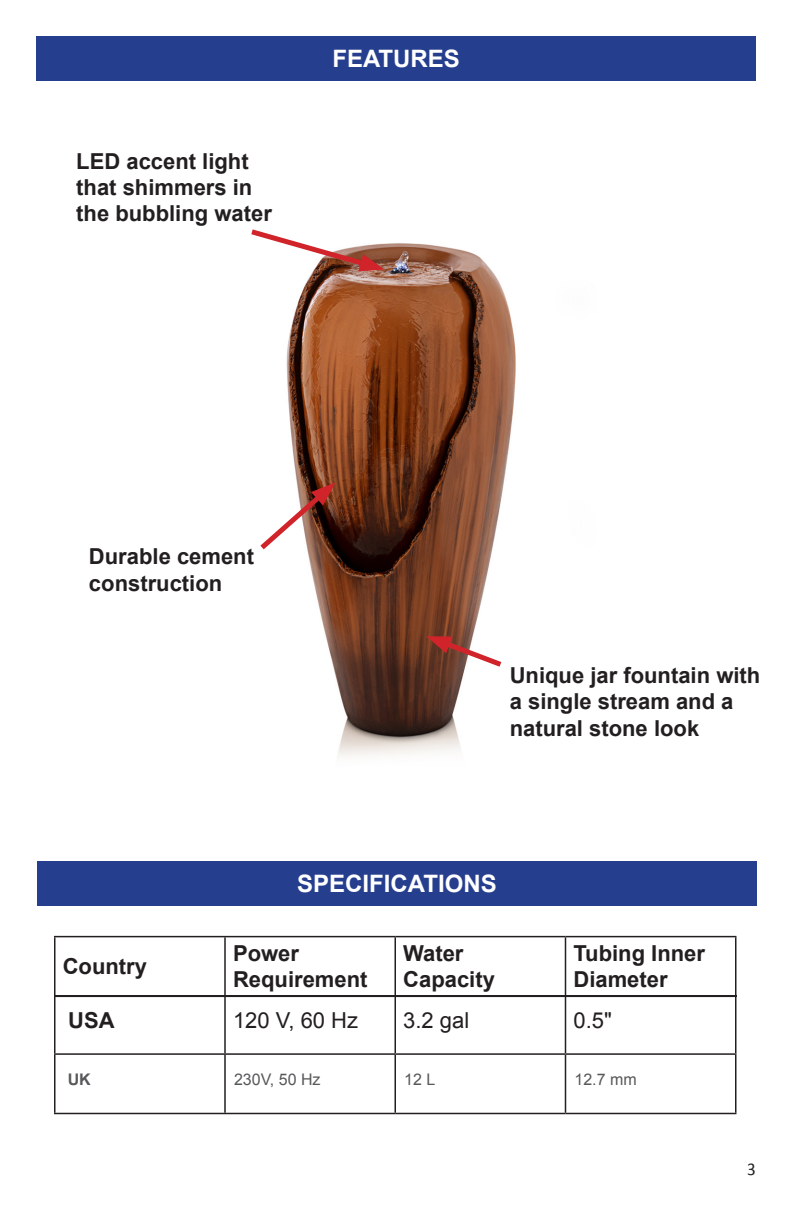
<style>
.page{position:relative;width:792px;height:1224px;background:#fff}
.page>*{position:absolute;margin:0;border:0;box-sizing:border-box;transform-origin:0 0}
.Heading_1{font:700 24px "Arial";color:#fff}
.Feature_Paragraph{font:700 22px/26.4px "Arial";color:#231f20}
.EN_Replacement_Part{font:700 22px/26.4px "Arial";color:#231f20}
.Intl_Replacement_Par{font:22px "Arial";color:#231f20}
.Intl_Replacement_Par-2{font:700 22px "Arial";color:#231f20}
.t1{font:18px "Calibri";color:#231f20;scale:.95 1}
.Intl_Replacement_Par-3{font:16px "Arial";color:#57585a}
.EN_Replacement_Part-2{font:700 16px "Arial";color:#57585a}
</style>
<div class="page">
<div style="left:36px;top:36px;width:720px;height:45px;background:#253f8e"></div>
<img style="left:286px;top:243px;width:230px;height:513px">
<div style="left:37px;top:861px;width:720px;height:45px;background:#253f8e"></div>
<svg style="left:251px;top:229px;width:133px;height:42px"></svg>
<svg style="left:260px;top:482px;width:76px;height:73px"></svg>
<svg style="left:426px;top:635px;width:81px;height:36px"></svg>
<hr style="left:54px;top:1053px;width:171px;height:2px;background:#231f20">
<hr style="left:225px;top:1053px;width:170px;height:2px;background:#231f20">
<hr style="left:395px;top:1053px;width:171px;height:2px;background:#231f20">
<hr style="left:566px;top:1053px;width:170px;height:2px;background:#231f20">
<hr style="left:395px;top:936px;width:171px;height:1px;background:#231f20">
<hr style="left:566px;top:936px;width:170px;height:1px;background:#231f20">
<hr style="left:565px;top:937px;width:1px;height:59px;background:#231f20">
<hr style="left:735px;top:937px;width:1px;height:59px;background:#231f20">
<hr style="left:54px;top:996px;width:2px;height:57px;background:#231f20">
<hr style="left:224px;top:996px;width:2px;height:57px;background:#231f20">
<hr style="left:394px;top:996px;width:2px;height:57px;background:#231f20">
<hr style="left:565px;top:996px;width:1px;height:57px;background:#231f20">
<hr style="left:735px;top:996px;width:1px;height:57px;background:#231f20">
<hr style="left:54px;top:1055px;width:2px;height:58px;background:#231f20">
<hr style="left:224px;top:1055px;width:2px;height:58px;background:#231f20">
<hr style="left:394px;top:1055px;width:2px;height:58px;background:#231f20">
<hr style="left:565px;top:1055px;width:1px;height:58px;background:#231f20">
<hr style="left:735px;top:1055px;width:1px;height:58px;background:#231f20">
<hr style="left:54px;top:1113px;width:171px;height:1px;background:#231f20">
<hr style="left:225px;top:1113px;width:170px;height:1px;background:#231f20">
<hr style="left:395px;top:1113px;width:171px;height:1px;background:#231f20">
<hr style="left:566px;top:1113px;width:170px;height:1px;background:#231f20">
<hr style="left:225px;top:936px;width:170px;height:1px;background:#231f20">
<hr style="left:394px;top:937px;width:2px;height:59px;background:#231f20">
<hr style="left:54px;top:936px;width:171px;height:1px;background:#231f20">
<hr style="left:54px;top:937px;width:2px;height:59px;background:#231f20">
<hr style="left:224px;top:937px;width:2px;height:59px;background:#231f20">
<hr style="left:55px;top:995px;width:682px;height:2px;background:#231f20">
<p class="Feature_Paragraph" style="left:76px;top:148px;width:197px">LED accent light that shimmers in the bubbling water</p>
<p class="Heading_1" style="left:332px;top:43px;width:129px">FEATURES</p>
<p class="Feature_Paragraph" style="left:89px;top:544px;width:167px">Durable cement construction</p>
<p class="Feature_Paragraph" style="left:510px;top:663px;width:252px">Unique jar fountain with a single stream and a natural stone look</p>
<p class="Heading_1" style="left:297px;top:868px;width:201px">SPECIFICATIONS</p>
<p class="Intl_Replacement_Par-2" style="left:63px;top:952px;width:86px">Country</p>
<p class="EN_Replacement_Part" style="left:233px;top:940px;width:136px">Power<br>Requirement</p>
<p class="EN_Replacement_Part" style="left:403px;top:940px;width:93px">Water<br>Capacity</p>
<p class="EN_Replacement_Part" style="left:574px;top:940px;width:133px">Tubing Inner<br>Diameter</p>
<p class="EN_Replacement_Part" style="left:68px;top:1008px;width:48px">USA</p>
<p class="Intl_Replacement_Par" style="left:233px;top:1006px;width:127px">120 V, 60 Hz</p>
<p class="Intl_Replacement_Par" style="left:403px;top:1006px;width:68px">3.2 gal</p>
<p class="Intl_Replacement_Par" style="left:574px;top:1006px;width:40px">0.5"</p>
<p class="EN_Replacement_Part-2" style="left:68px;top:1068px;width:25px">UK</p>
<p class="Intl_Replacement_Par-3" style="left:234px;top:1069px;width:88px">230V, 50 Hz</p>
<p class="Intl_Replacement_Par-3" style="left:404px;top:1069px;width:33px">12 L</p>
<p class="Intl_Replacement_Par-3" style="left:574px;top:1069px;width:64px">12.7 mm</p>
<p class="t1" style="left:747px;top:1158px;width:11px">3</p>
</div>
